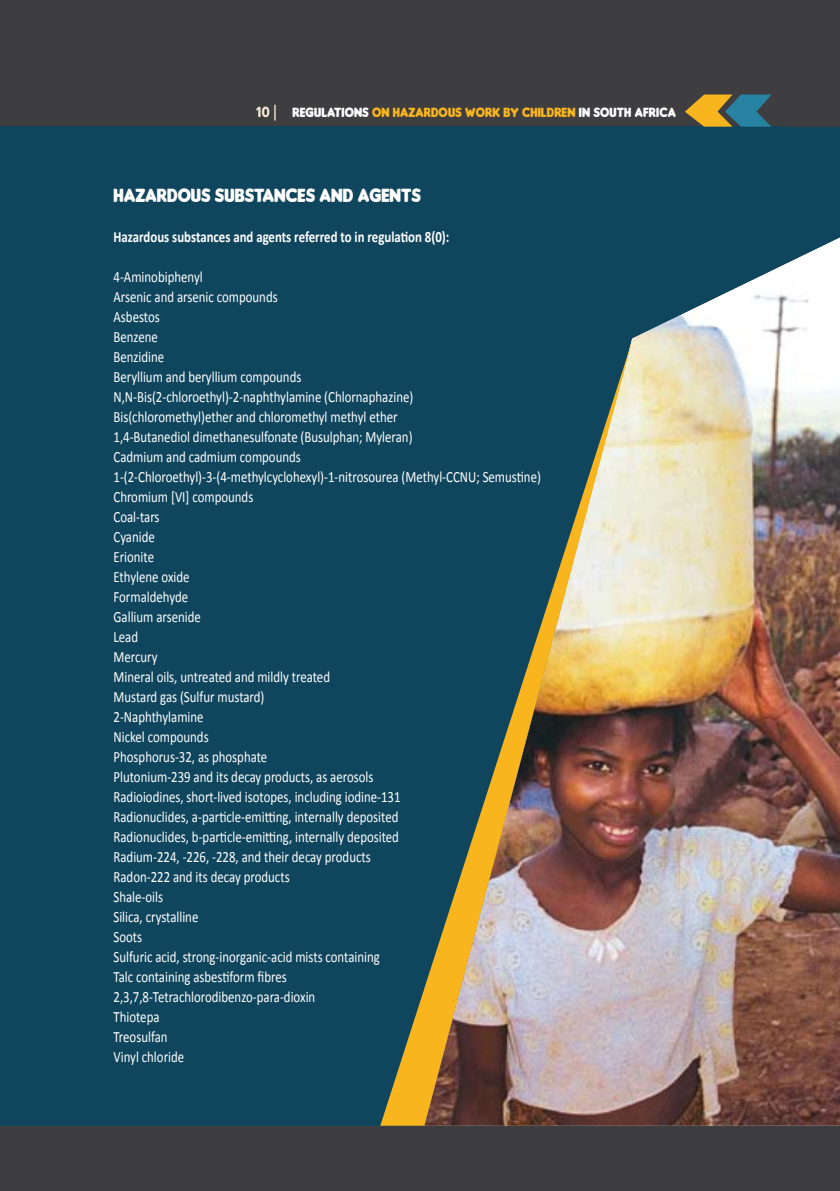
<style>
.page{position:relative;width:840px;height:1191px;background:#fff}
.page>*{position:absolute;margin:0;border:0;box-sizing:border-box;transform-origin:0 0}
.t1{font:20px "Insaniburger with Cheese";color:#fff;scale:.9 1}
.t2{font:500 16px "Oceania";color:#efe5d1;scale:.89 1}
.t3{font:15.6px/20px "Calibri";color:#fff;scale:.82 1}
.t4{font:700 15.6px "Calibri";color:#fff;scale:.82 1}
.t5{font:14px "Insaniburger with Cheese";letter-spacing:.01em;color:#f9b51d;scale:.9 1}
.s1{font-family:"Oceania";font-weight:500;font-size:16px;color:#efe5d1}
.s2{color:#fff}
</style>
<div class="page">
<div style="left:0;top:0;width:839px;height:1191px;background:#3e3d40"></div>
<div style="left:0;top:127px;width:839px;height:998px;background:#10465d"></div>
<svg style="left:684px;top:94px;width:108px;height:33px"></svg>
<hr style="left:839px;top:0;width:1px;height:1191px;background:#3e3d40">
<hr style="left:839px;top:127px;width:1px;height:998px;background:#10465d">
<img style="left:631px;top:238px;width:208px;height:887px">
<img style="left:380px;top:343px;width:251px;height:782px">
<img style="left:839px;top:977px;width:1px;height:214px">
<p class="t5" style="left:273px;top:104px;width:448px"><span class="s1">|</span> <span class="s2">REGULATIONS</span> ON HAZARDOUS WORK BY CHILDREN <span class="s2">IN SOUTH AFRICA</span></p>
<p class="t2" style="left:256px;top:102px;width:17px">10</p>
<p class="t1" style="left:113px;top:184px;width:343px">HAZARDOUS SUBSTANCES AND AGENTS</p>
<p class="t4" style="left:113px;top:227px;width:411px">Hazardous substances and agents referred to in regulation 8(0):</p>
<p class="t3" style="left:113px;top:266px;width:522px">4-Aminobiphenyl<br>Arsenic and arsenic compounds<br>Asbestos<br>Benzene<br>Benzidine<br>Beryllium and beryllium compounds<br>N,N-Bis(2-chloroethyl)-2-naphthylamine (Chlornaphazine)<br>Bis(chloromethyl)ether and chloromethyl methyl ether<br>1,4-Butanediol dimethanesulfonate (Busulphan; Myleran)<br>Cadmium and cadmium compounds<br>1-(2-Chloroethyl)-3-(4-methylcyclohexyl)-1-nitrosourea (Methyl-CCNU; Semustine)<br>Chromium [VI] compounds<br>Coal-tars<br>Cyanide<br>Erionite<br>Ethylene oxide<br>Formaldehyde<br>Gallium arsenide<br>Lead<br>Mercury<br>Mineral oils, untreated and mildly treated<br>Mustard gas (Sulfur mustard)<br>2-Naphthylamine<br>Nickel compounds<br>Phosphorus-32, as phosphate<br>Plutonium-239 and its decay products, as aerosols<br>Radioiodines, short-lived isotopes, including iodine-131<br>Radionuclides, a-particle-emitting, internally deposited<br>Radionuclides, b-particle-emitting, internally deposited<br>Radium-224, -226, -228, and their decay products<br>Radon-222 and its decay products<br>Shale-oils<br>Silica, crystalline<br>Soots<br>Sulfuric acid, strong-inorganic-acid mists containing<br>Talc containing asbestiform fibres<br>2,3,7,8-Tetrachlorodibenzo-para-dioxin<br>Thiotepa<br>Treosulfan<br>Vinyl chloride</p>
</div>
